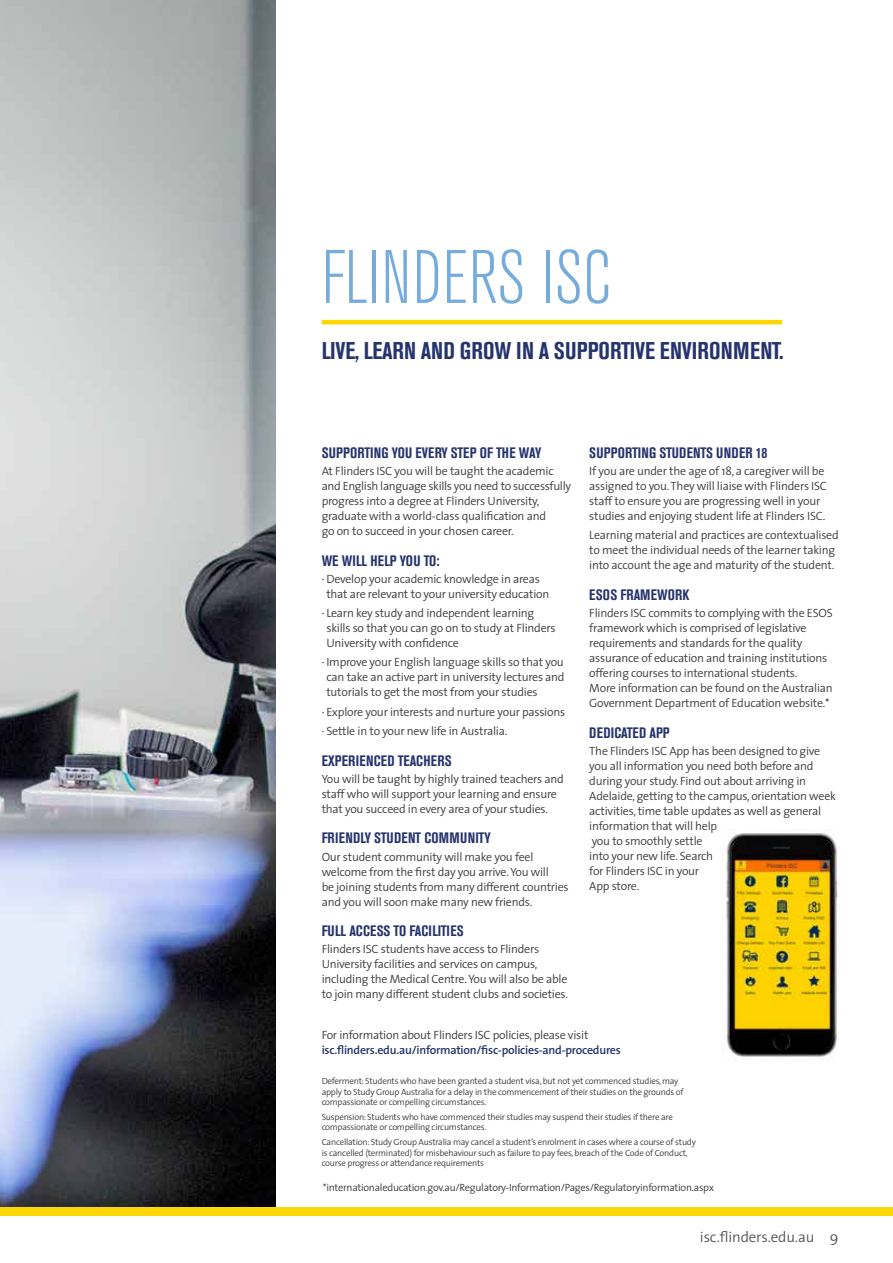
<style>
.page{position:relative;width:893px;height:1263px;background:#fff}
.page>*{position:absolute;margin:0;border:0;box-sizing:border-box;transform-origin:0 0}
.t1{font:300 condensed 75px "Akzidenz Grotesk BE";letter-spacing:.005em;color:#76acdb}
.t2{font:700 condensed 24px "Akzidenz Grotesk BE";letter-spacing:-.005em;color:#25346c}
.t3{font:700 condensed 15px "Akzidenz Grotesk BE";letter-spacing:.015em;color:#25346c}
.t4{font:300 15px "The Sans";letter-spacing:-.01em;color:#575756}
.t5{font:300 12px/15px "The Sans";letter-spacing:-.02em;color:#3c3c3b}
.t6{font:600 12px "The Sans";letter-spacing:-.02em;color:#25346c}
.t7{font:300 10.5px "The Sans";letter-spacing:-.025em;color:#3c3c3b}
.t8{font:300 9px/10.5px "The Sans";letter-spacing:-.025em;color:#3c3c3b}
.s1{color:#25346c}
</style>
<div class="page">
<img style="left:0;top:0;width:275px;height:1208px">
<hr style="left:322px;top:320px;width:460px;height:4px;background:#ffd700">
<img style="left:723px;top:833px;width:116px;height:225px">
<div style="left:0;top:1208px;width:893px;height:8px;background:#ffd700"></div>
<h1 class="t1" style="left:322px;top:237px;width:291px">FLINDERS ISC</h1>
<h2 class="t2" style="left:322px;top:337px;width:463px">LIVE, LEARN AND GROW IN A SUPPORTIVE ENVIRONMENT.</h2>
<p class="t3" style="left:322px;top:444px;width:221px">SUPPORTING YOU EVERY STEP OF THE WAY</p>
<p class="t5" style="left:322px;top:463px;width:251px">At Flinders ISC you will be taught the academic and English language skills you need to successfully progress into a degree at Flinders University, graduate with a world-class qualification and<br>go on to succeed in your chosen career.</p>
<p class="t3" style="left:322px;top:552px;width:119px">WE WILL HELP YOU TO:</p>
<p class="t5" style="left:326px;top:571px;width:224px;text-indent:-5px"><span class="s1">·</span> Develop your academic knowledge in areas that are relevant to your university education</p>
<p class="t5" style="left:326px;top:605px;width:231px;text-indent:-5px"><span class="s1">·</span> Learn key study and independent learning skills so that you can go on to study at Flinders<br>University with confidence</p>
<p class="t5" style="left:326px;top:654px;width:240px;text-align:justify;text-indent:-5px"><span class="s1">·</span> Improve your English language skills so that you can take an active part in university lectures and tutorials to get the most from your studies</p>
<p class="t5" style="left:322px;top:701px;width:245px;line-height:19.2px"><span class="s1">·</span> Explore your interests and nurture your passions <span class="s1">·</span> Settle in to your new life in Australia.</p>
<p class="t3" style="left:322px;top:752px;width:132px">EXPERIENCED TEACHERS</p>
<p class="t5" style="left:322px;top:771px;width:244px">You will be taught by highly trained teachers and staff who will support your learning and ensure that you succeed in every area of your studies.</p>
<p class="t3" style="left:322px;top:830px;width:171px">FRIENDLY STUDENT COMMUNITY</p>
<p class="t5" style="left:322px;top:849px;width:249px">Our student community will make you feel welcome from the first day you arrive. You will<br>be joining students from many different countries and you will soon make many new friends.</p>
<p class="t3" style="left:322px;top:922px;width:144px">FULL ACCESS TO FACILITIES</p>
<p class="t5" style="left:322px;top:941px;width:248px">Flinders ISC students have access to Flinders University facilities and services on campus, including the Medical Centre. You will also be able to join many different student clubs and societies.</p>
<p class="t3" style="left:589px;top:444px;width:180px">SUPPORTING STUDENTS UNDER 18</p>
<p class="t5" style="left:589px;top:463px;width:239px">If you are under the age of 18, a caregiver will be assigned to you. They will liaise with Flinders ISC staff to ensure you are progressing well in your studies and enjoying student life at Flinders ISC.</p>
<p class="t5" style="left:589px;top:527px;width:251px">Learning material and practices are contextualised to meet the individual needs of the learner taking into account the age and maturity of the student.</p>
<p class="t3" style="left:589px;top:586px;width:102px">ESOS FRAMEWORK</p>
<p class="t5" style="left:589px;top:605px;width:245px">Flinders ISC commits to complying with the ESOS framework which is comprised of legislative requirements and standards for the quality assurance of education and training institutions offering courses to international students.<br>More information can be found on the Australian Government Department of Education website.*</p>
<p class="t3" style="left:589px;top:724px;width:82px">DEDICATED APP</p>
<p class="t5" style="left:589px;top:743px;width:248px">The Flinders ISC App has been designed to give you all information you need both before and during your study. Find out about arriving in Adelaide, getting to the campus, orientation week activities, time table updates as well as general information that will help<br>you to smoothly settle<br>into your new life. Search<br>for Flinders ISC in your<br>App store.</p>
<p class="t5" style="left:322px;top:1027px;width:268px">For information about Flinders ISC policies, please visit</p>
<p class="t6" style="left:322px;top:1040px;width:301px">isc.flinders.edu.au/information/fisc-policies-and-procedures</p>
<p class="t8" style="left:322px;top:1075px;width:363px">Deferment: Students who have been granted a student visa, but not yet commenced studies, may apply to Study Group Australia for a delay in the commencement of their studies on the grounds of compassionate or compelling circumstances.</p>
<p class="t8" style="left:322px;top:1111px;width:353px">Suspension: Students who have commenced their studies may suspend their studies if there are compassionate or compelling circumstances.</p>
<p class="t8" style="left:322px;top:1136px;width:376px">Cancellation: Study Group Australia may cancel a student’s enrolment in cases where a course of study is cancelled (terminated) for misbehaviour such as failure to pay fees, breach of the Code of Conduct, course progress or attendance requirements</p>
<p class="t7" style="left:323px;top:1178px;width:393px">*internationaleducation.gov.au/Regulatory-Information/Pages/Regulatoryinformation.aspx</p>
<p class="t4" style="left:700px;top:1224px;width:140px">isc.flinders.edu.au 9</p>
</div>
